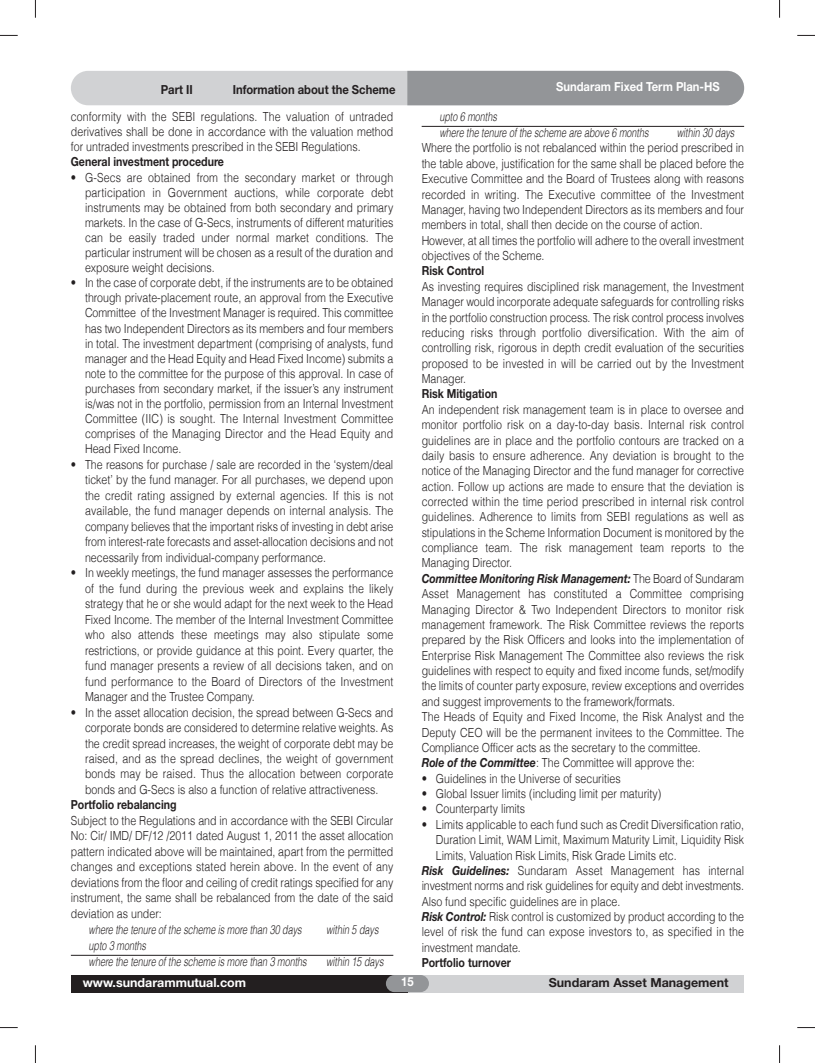
<style>
.page{position:relative;width:815px;height:1063px;background:#fff}
.page>*{position:absolute;margin:0;border:0;box-sizing:border-box;transform-origin:0 0}
.t1{font:300 12.5px/15.4px "Helvetica";color:#231f20;text-align:justify;scale:.85 1}
.t2{font:italic 300 12.5px/16.1px "Helvetica";color:#231f20;scale:.72 1}
.t3{font:700 12.5px "Helvetica Neue";color:#231f20;scale:.85 1}
.t4{font:italic 700 12.5px "Helvetica Neue";letter-spacing:-.005em;color:#231f20;scale:.85 1}
.t5{font:700 12.5px "Helvetica Neue";color:#231f20;scale:.9 1}
.t6{font:700 12.5px "Helvetica Neue";color:#fff;scale:.9 1}
.t7{font:700 12.5px "Helvetica Neue";color:#231f20}
.t8{font:700 12.5px "Helvetica Neue";color:#fff}
.s1{font-family:"Helvetica";font-weight:300;font-style:normal}
.s2{font-family:"Helvetica Neue";font-weight:700;font-style:italic}
</style>
<div class="page">
<hr style="left:71px;top:955px;width:322px;height:1px;background:#231f20">
<hr style="left:422px;top:126px;width:322px;height:1px;background:#231f20">
<svg style="left:35px;top:0;width:1px;height:18px"></svg>
<svg style="left:0;top:35px;width:18px;height:1px"></svg>
<svg style="left:0;top:1027px;width:18px;height:1px"></svg>
<svg style="left:797px;top:35px;width:18px;height:1px"></svg>
<svg style="left:797px;top:1027px;width:18px;height:1px"></svg>
<svg style="left:779px;top:0;width:1px;height:18px"></svg>
<svg style="left:35px;top:1045px;width:1px;height:18px"></svg>
<svg style="left:779px;top:1045px;width:1px;height:18px"></svg>
<div style="left:407px;top:975px;width:337px;height:17px;background:#d1d2d4"></div>
<div style="left:71px;top:975px;width:336px;height:17px;background:#231f20"></div>
<div style="left:386px;top:975px;width:43px;height:17px;background:#939598;border-radius:9px"></div>
<div style="left:71px;top:71px;width:673px;height:34px;background:#d1d2d4;border-radius:17px"></div>
<div style="left:407px;top:71px;width:337px;height:34px;background:#939598"></div>
<p class="t5" style="left:161px;top:85px;width:37px">Part II</p>
<p class="t5" style="left:233px;top:85px;width:182px">Information about the Scheme</p>
<p class="t6" style="left:556px;top:82px;width:183px">Sundaram Fixed Term Plan-HS</p>
<p class="t1" style="left:71px;top:110px;width:381px">conformity with the SEBI regulations. The valuation of untraded derivatives shall be done in accordance with the valuation method for untraded investments prescribed in the SEBI Regulations.</p>
<p class="t3" style="left:71px;top:157px;width:182px">General investment procedure</p>
<p class="t1" style="left:85px;top:171px;width:364px;text-indent:-14px">• G-Secs are obtained from the secondary market or through participation in Government auctions, while corporate debt instruments may be obtained from both secondary and primary markets. In the case of G-Secs, instruments of different maturities can be easily traded under normal market conditions. The particular instrument will be chosen as a result of the duration and exposure weight decisions.</p>
<p class="t1" style="left:85px;top:276px;width:364px;text-indent:-14px">• In the case of corporate debt, if the instruments are to be obtained through private-placement route, an approval from the Executive Committee of the Investment Manager is required. This committee has two Independent Directors as its members and four members in total. The investment department (comprising of analysts, fund manager and the Head Equity and Head Fixed Income) submits a note to the committee for the purpose of this approval. In case of purchases from secondary market, if the issuer’s any instrument is/was not in the portfolio, permission from an Internal Investment Committee (IIC) is sought. The Internal Investment Committee comprises of the Managing Director and the Head Equity and Head Fixed Income.</p>
<p class="t1" style="left:85px;top:458px;width:364px;text-indent:-14px">• The reasons for purchase / sale are recorded in the ‘system/deal ticket’ by the fund manager. For all purchases, we depend upon the credit rating assigned by external agencies. If this is not available, the fund manager depends on internal analysis. The company believes that the important risks of investing in debt arise from interest-rate forecasts and asset-allocation decisions and not necessarily from individual-company performance.</p>
<p class="t1" style="left:85px;top:566px;width:364px;text-indent:-14px">• In weekly meetings, the fund manager assesses the performance of the fund during the previous week and explains the likely strategy that he or she would adapt for the next week to the Head Fixed Income. The member of the Internal Investment Committee who also attends these meetings may also stipulate some restrictions, or provide guidance at this point. Every quarter, the fund manager presents a review of all decisions taken, and on fund performance to the Board of Directors of the Investment Manager and the Trustee Company.</p>
<p class="t1" style="left:85px;top:705px;width:364px;text-indent:-14px">• In the asset allocation decision, the spread between G-Secs and corporate bonds are considered to determine relative weights. As the credit spread increases, the weight of corporate debt may be raised, and as the spread declines, the weight of government bonds may be raised. Thus the allocation between corporate bonds and G-Secs is also a function of relative attractiveness.</p>
<p class="t3" style="left:71px;top:800px;width:126px">Portfolio rebalancing</p>
<p class="t1" style="left:71px;top:814px;width:381px">Subject to the Regulations and in accordance with the SEBI Circular No: Cir/ IMD/ DF/12 /2011 dated August 1, 2011 the asset allocation pattern indicated above will be maintained, apart from the permitted changes and exceptions stated herein above. In the event of any deviations from the floor and ceiling of credit ratings specified for any instrument, the same shall be rebalanced from the date of the said deviation as under:</p>
<p class="t2" style="left:89px;top:922px;width:297px">where the tenure of the scheme is more than 30 days</p>
<p class="t2" style="left:326px;top:922px;width:74px">within 5 days</p>
<p class="t2" style="left:89px;top:939px;width:304px">upto 3 months<br>where the tenure of the scheme is more than 3 months</p>
<p class="t2" style="left:326px;top:955px;width:81px">within 15 days</p>
<p class="t2" style="left:439px;top:110px;width:292px">upto 6 months<br>where the tenure of the scheme are above 6 months</p>
<p class="t2" style="left:677px;top:126px;width:81px">within 30 days</p>
<p class="t1" style="left:422px;top:141px;width:381px;text-align:left">Where the portfolio is not rebalanced within the period prescribed in the table above, justification for the same shall be placed before the Executive Committee and the Board of Trustees along with reasons recorded in writing. The Executive committee of the Investment Manager, having two Independent Directors as its members and four members in total, shall then decide on the course of action.<br>However, at all times the portfolio will adhere to the overall investment objectives of the Scheme.</p>
<p class="t3" style="left:422px;top:267px;width:75px">Risk Control</p>
<p class="t1" style="left:422px;top:280px;width:381px">As investing requires disciplined risk management, the Investment Manager would incorporate adequate safeguards for controlling risks in the portfolio construction process. The risk control process involves reducing risks through portfolio diversification. With the aim of controlling risk, rigorous in depth credit evaluation of the securities proposed to be invested in will be carried out by the Investment Manager.</p>
<p class="t3" style="left:422px;top:389px;width:91px">Risk Mitigation</p>
<p class="t1" style="left:422px;top:403px;width:381px">An independent risk management team is in place to oversee and monitor portfolio risk on a day-to-day basis. Internal risk control guidelines are in place and the portfolio contours are tracked on a daily basis to ensure adherence. Any deviation is brought to the notice of the Managing Director and the fund manager for corrective action. Follow up actions are made to ensure that the deviation is corrected within the time period prescribed in internal risk control guidelines. Adherence to limits from SEBI regulations as well as stipulations in the Scheme Information Document is monitored by the compliance team. The risk management team reports to the Managing Director.</p>
<p class="t4" style="left:422px;top:574px;width:381px">Committee Monitoring Risk Management: <span class="s1">The Board of Sundaram</span></p>
<p class="t1" style="left:422px;top:587px;width:381px;text-align:left">Asset Management has constituted a Committee comprising Managing Director &amp; Two Independent Directors to monitor risk management framework. The Risk Committee reviews the reports prepared by the Risk Officers and looks into the implementation of Enterprise Risk Management The Committee also reviews the risk guidelines with respect to equity and fixed income funds, set/modify the limits of counter party exposure, review exceptions and overrides and suggest improvements to the framework/formats.<br>The Heads of Equity and Fixed Income, the Risk Analyst and the Deputy CEO will be the permanent invitees to the Committee. The Compliance Officer acts as the secretary to the committee.<br><span class="s2">Role of the Committee</span>: The Committee will approve the:</p>
<p class="t1" style="left:422px;top:772px;width:236px">• Guidelines in the Universe of securities</p>
<p class="t1" style="left:422px;top:787px;width:283px">• Global Issuer limits (including limit per maturity)</p>
<p class="t1" style="left:422px;top:802px;width:123px">• Counterparty limits</p>
<p class="t1" style="left:422px;top:818px;width:381px">• Limits applicable to each fund such as Credit Diversification ratio,</p>
<p class="t1" style="left:436px;top:833px;width:364px">Duration Limit, WAM Limit, Maximum Maturity Limit, Liquidity Risk</p>
<p class="t1" style="left:436px;top:848px;width:285px">Limits, Valuation Risk Limits, Risk Grade Limits etc.</p>
<p class="t1" style="left:422px;top:864px;width:381px"><span class="s2">Risk Guidelines:</span> Sundaram Asset Management has internal</p>
<p class="t1" style="left:422px;top:879px;width:381px">investment norms and risk guidelines for equity and debt investments.</p>
<p class="t1" style="left:422px;top:895px;width:235px">Also fund specific guidelines are in place.</p>
<p class="t1" style="left:422px;top:910px;width:381px"><span class="s2">Risk Control:</span> Risk control is customized by product according to the</p>
<p class="t1" style="left:422px;top:925px;width:381px">level of risk the fund can expose investors to, as specified in the</p>
<p class="t1" style="left:422px;top:941px;width:118px">investment mandate.</p>
<p class="t3" style="left:422px;top:958px;width:106px">Portfolio turnover</p>
<p class="t8" style="left:83px;top:978px;width:165px">www.sundarammutual.com</p>
<p class="t6" style="left:401px;top:977px;width:15px">15</p>
<p class="t7" style="left:549px;top:978px;width:181px">Sundaram Asset Management</p>
</div>
